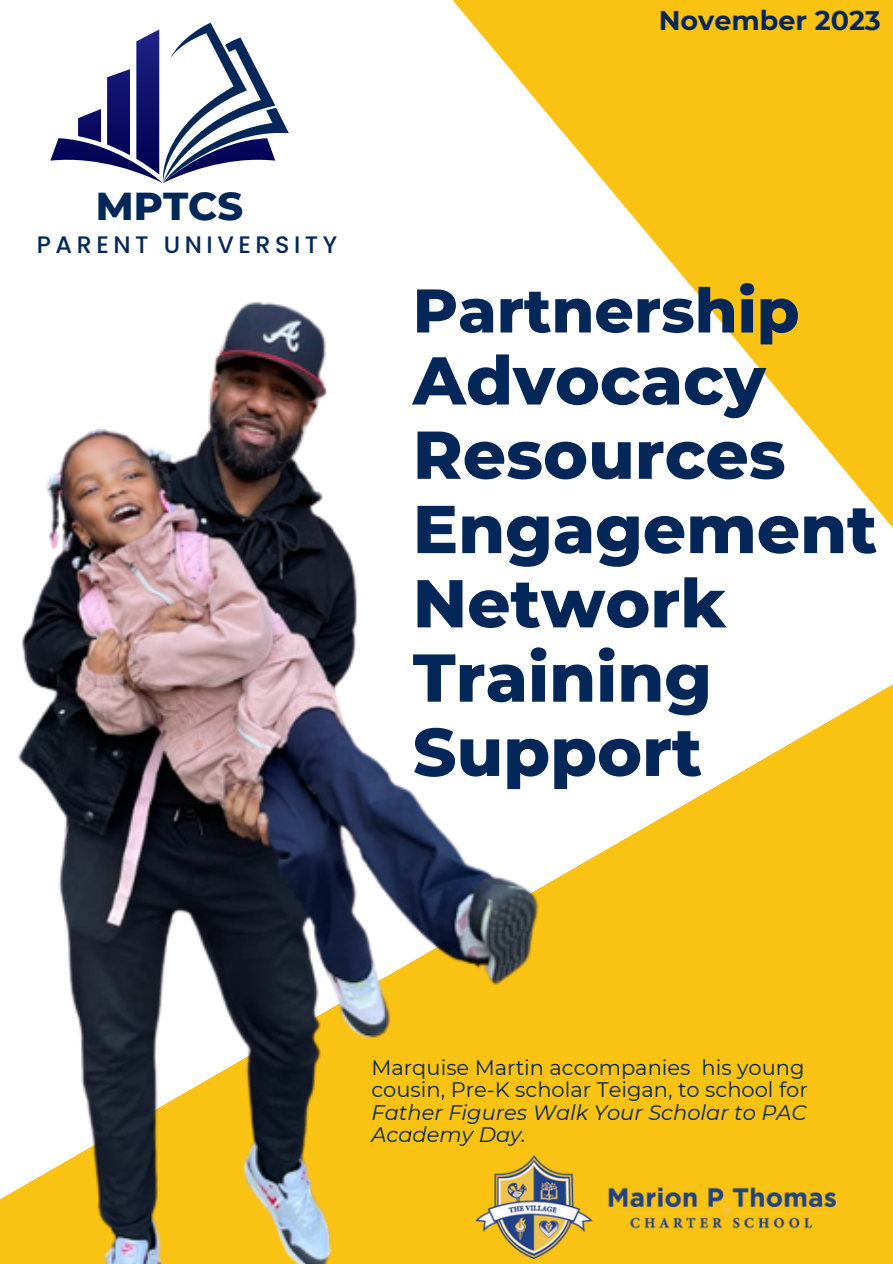
<style>
.page{position:relative;width:893px;height:1264px;background:#fff}
.page>*{position:absolute;margin:0;border:0;box-sizing:border-box;transform-origin:0 0}
.t1{font:800 67.5px/74.2px "Montserrat";color:#032759}
.t2{font:800 61.5px "Montserrat";color:#032759}
.t3{font:800 39.75px "Montserrat";color:#032759}
.t4{font:700 27px "Montserrat";color:#032759}
.t5{font:500 23.85px "Poppins";letter-spacing:.19em;color:#032759}
.t6{font:21px/22.5px "Montserrat";color:#032759}
.s1{font-style:italic}
</style>
<div class="page">
<svg style="left:613px;top:685px;width:279px;height:578px;fill:#fac213"></svg>
<img style="left:0;top:302px;width:613px;height:961px">
<svg style="left:50px;top:23px;width:239px;height:160px"></svg>
<svg style="left:446px;top:0;width:446px;height:534px"></svg>
<img style="left:476px;top:1155px;width:359px;height:103px">
<p class="t3" style="left:96px;top:181px;width:149px">MPTCS</p>
<h2 class="t5" style="left:37px;top:228px;width:302px">PARENT UNIVERSITY</h2>
<h1 class="t4" style="left:658px;top:4px;width:223px">November 2023</h1>
<p class="t2" style="left:413px;top:273px;width:388px">Partnership</p>
<p class="t1" style="left:413px;top:343px;width:466px">Advocacy<br>Resources<br>Engagement<br>Network<br>Training<br>Support</p>
<p class="t6" style="left:371px;top:1055px;width:438px">Marquise Martin accompanies his young cousin, Pre-K scholar Teigan, to school for <span class="s1">Father Figures Walk Your Scholar to PAC Academy Day.</span></p>
</div>
